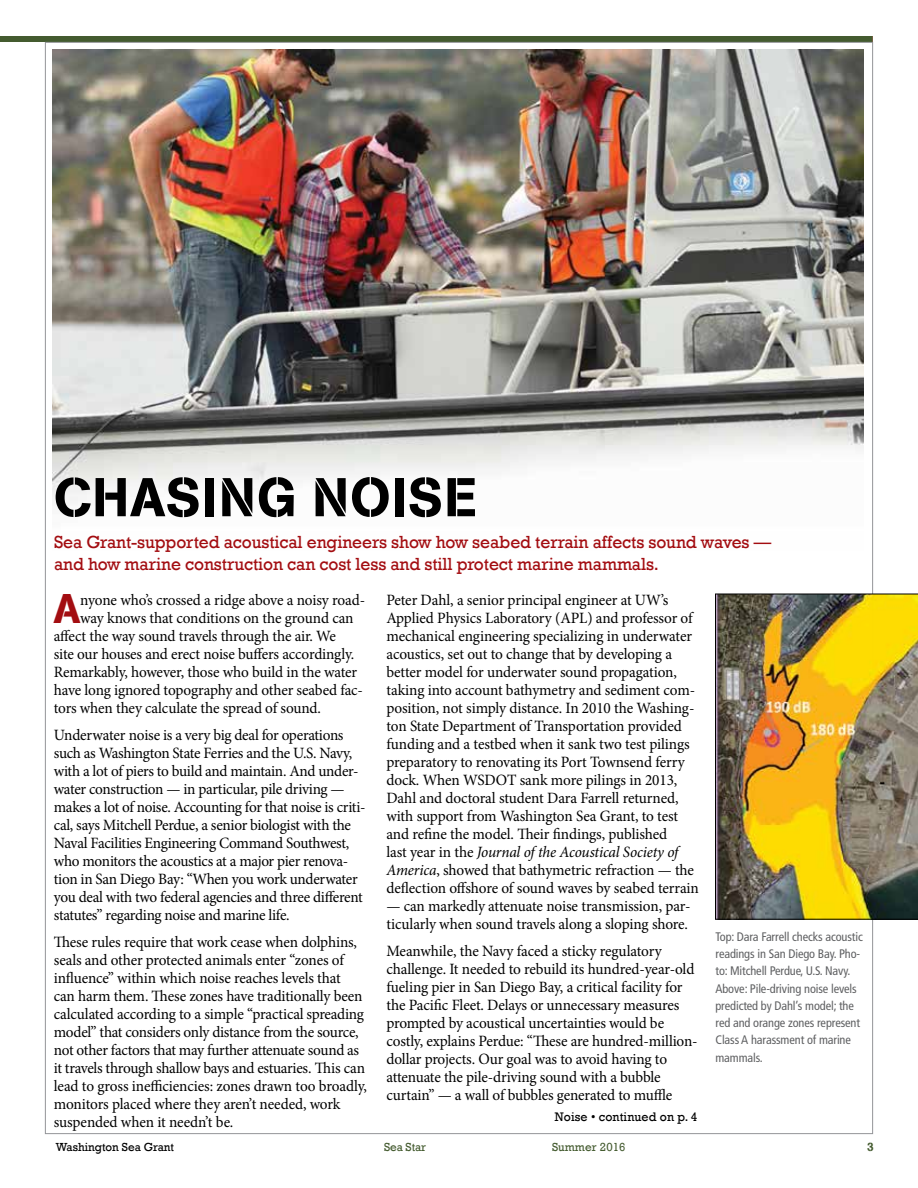
<style>
.page{position:relative;width:918px;height:1188px;background:#fff}
.page>*{position:absolute;margin:0;border:0;box-sizing:border-box;transform-origin:0 0}
.t1{font:54px "AG Book Stencil";letter-spacing:.03em;color:#000}
.t2{font:41.25px "AG Book Stencil";color:#a30d11}
.t3{font:18px/22.5px "Rockwell";letter-spacing:-.005em;color:#a30d11}
.t4{font:15.75px/18px "Minion Pro";letter-spacing:-.015em;color:#000}
.t5{font:12.75px "Rockwell";letter-spacing:.01em;color:#000}
.t6{font:condensed 12.3px/17.2px "Frutiger LT Std";letter-spacing:-.01em;color:#5f6062}
.t7{font:12px "Rockwell";color:#000}
.t8{font:12px "Rockwell";letter-spacing:.01em;color:#445b2f}
.t9{font:12px "AG Book Stencil";color:#445b2f}
.s1{font-style:italic}
</style>
<div class="page">
<img style="left:53px;top:50px;width:811px;height:451px">
<div style="left:0;top:36px;width:873px;height:6px;background:#445b2f"></div>
<img style="left:715px;top:594px;width:203px;height:326px">
<h1 class="t1" style="left:54px;top:465px;width:424px">CHASING NOISE</h1>
<p class="t3" style="left:54px;top:531px;width:719px">Sea Grant-supported acoustical engineers show how seabed terrain affects sound waves — and how marine construction can cost less and still protect marine mammals.</p>
<h2 class="t2" style="left:54px;top:584px;width:28px">A</h2>
<p class="t4" style="left:80px;top:591px;width:287px">nyone who’s crossed a ridge above a noisy road-</p>
<p class="t4" style="left:80px;top:609px;width:275px">way knows that conditions on the ground can</p>
<p class="t4" style="left:54px;top:627px;width:284px">affect the way sound travels through the air. We</p>
<p class="t4" style="left:54px;top:645px;width:302px">site our houses and erect noise buffers accordingly.</p>
<p class="t4" style="left:54px;top:663px;width:305px">Remarkably, however, those who build in the water</p>
<p class="t4" style="left:54px;top:681px;width:311px">have long ignored topography and other seabed fac-</p>
<p class="t4" style="left:54px;top:699px;width:269px">tors when they calculate the spread of sound.</p>
<p class="t4" style="left:54px;top:726px;width:313px">Underwater noise is a very big deal for operations such as Washington State Ferries and the U.S. Navy, with a lot of piers to build and maintain. And under&shy;water construction — in particular, pile driving — makes a lot of noise. Accounting for that noise is criti&shy;cal, says Mitchell Perdue, a senior biologist with the Naval Facilities Engineering Command Southwest, who monitors the acoustics at a major pier renova&shy;tion in San Diego Bay: “When you work underwater you deal with two federal agencies and three different statutes” regarding noise and marine life.</p>
<p class="t4" style="left:54px;top:933px;width:315px">These rules require that work cease when dolphins, seals and other protected animals enter “zones of influence” within which noise reaches levels that<br>can harm them. These zones have traditionally been calculated according to a simple “practical spreading model” that considers only distance from the source, not other factors that may further attenuate sound as it travels through shallow bays and estuaries. This can lead to gross inefficiencies: zones drawn too broadly, monitors placed where they aren’t needed, work suspended when it needn’t be.</p>
<p class="t4" style="left:386px;top:592px;width:314px">Peter Dahl, a senior principal engineer at UW’s Applied Physics Laboratory (APL) and professor of mechanical engineering specializing in underwater acoustics, set out to change that by developing a better model for underwater sound propagation, taking into account bathymetry and sediment com&shy;position, not simply distance. In 2010 the Washing&shy;ton State Department of Transportation provided funding and a testbed when it sank two test pilings preparatory to renovating its Port Townsend ferry dock. When WSDOT sank more pilings in 2013, Dahl and doctoral student Dara Farrell returned, with support from Washington Sea Grant, to test and refine the model. Their findings, published<br>last year in the <span class="s1">Journal of the Acoustical Society of America</span>, showed that bathymetric refraction — the deflection offshore of sound waves by seabed terrain</p>
<p class="t4" style="left:386px;top:898px;width:306px">— can markedly attenuate noise transmission, par&shy;ticularly when sound travels along a sloping shore.</p>
<p class="t4" style="left:386px;top:942px;width:313px">Meanwhile, the Navy faced a sticky regulatory challenge. It needed to rebuild its hundred-year-old fueling pier in San Diego Bay, a critical facility for the Pacific Fleet. Delays or unnecessary measures prompted by acoustical uncertainties would be costly, explains Perdue: “These are hundred-million&shy;dollar projects. Our goal was to avoid having to attenuate the pile-driving sound with a bubble curtain” — a wall of bubbles generated to muffle</p>
<p class="t5" style="left:555px;top:1110px;width:144px">Noise • continued on p. 4</p>
<p class="t6" style="left:716px;top:928px;width:149px">Top: Dara Farrell checks acoustic readings in San Diego Bay. Pho&shy;to: Mitchell Perdue, U.S. Navy.<br>Above: Pile-driving noise levels predicted by Dahl’s model; the red and orange zones represent<br>Class A harassment of marine mammals.</p>
<p class="t7" style="left:56px;top:1140px;width:120px">Washington Sea Grant</p>
<p class="t8" style="left:384px;top:1140px;width:44px">Sea Star</p>
<p class="t8" style="left:552px;top:1140px;width:75px">Summer 2016</p>
<p class="t9" style="left:867px;top:1140px;width:8px">3</p>
</div>
